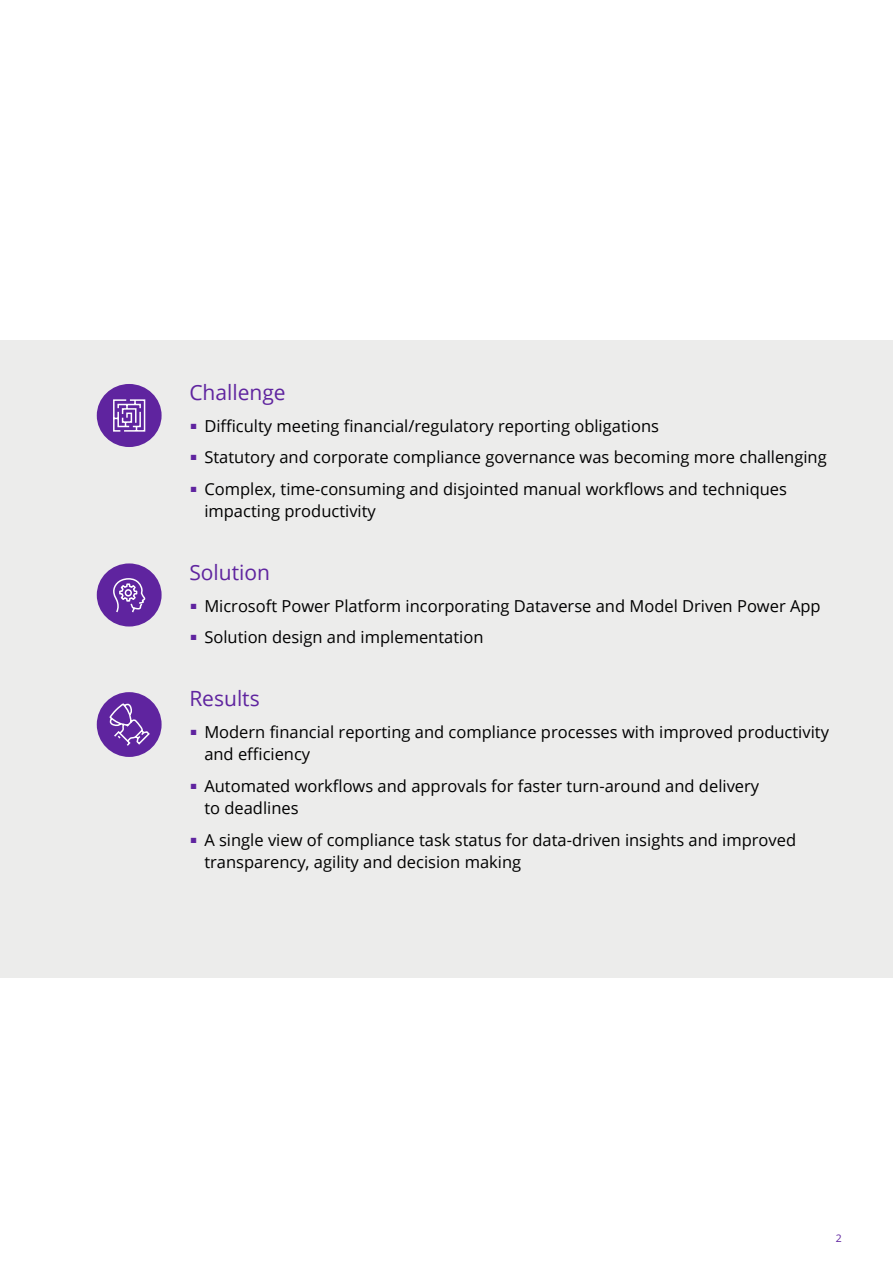
<style>
.page{position:relative;width:893px;height:1263px;background:#fff}
.page>*{position:absolute;margin:0;border:0;box-sizing:border-box;transform-origin:0 0}
.t1{font:21px "Open Sans";color:#5f249f}
.t2{font:16.5px/22.5px "Open Sans";color:#000}
.t3{font:10.5px "Open Sans";color:#5f249f}
</style>
<div class="page">
<div style="left:0;top:340px;width:893px;height:638px;background:#ececeb"></div>
<div style="left:97px;top:384px;width:65px;height:63px;background:#5f249f;border-radius:50%"></div>
<svg style="left:113px;top:399px;width:33px;height:33px"></svg>
<div style="left:97px;top:692px;width:65px;height:65px;background:#5f249f;border-radius:50%"></div>
<svg style="left:109px;top:703px;width:41px;height:43px"></svg>
<div style="left:97px;top:563px;width:65px;height:63px;background:#5f249f;border-radius:50%"></div>
<svg style="left:113px;top:578px;width:33px;height:35px"></svg>
<p class="t1" style="left:189px;top:378px;width:98px">Challenge</p>
<p class="t2" style="left:191px;top:414px;width:470px"><sup>■</sup> Difficulty meeting financial/regulatory reporting obligations</p>
<p class="t2" style="left:191px;top:445px;width:637px"><sup>■</sup> Statutory and corporate compliance governance was becoming more challenging</p>
<p class="t2" style="left:204px;top:477px;width:584px;text-indent:-13px"><sup>■</sup> Complex, time-consuming and disjointed manual workflows and techniques impacting productivity</p>
<p class="t1" style="left:189px;top:558px;width:82px">Solution</p>
<p class="t2" style="left:191px;top:594px;width:631px"><sup>■</sup> Microsoft Power Platform incorporating Dataverse and Model Driven Power App</p>
<p class="t2" style="left:191px;top:625px;width:294px"><sup>■</sup> Solution design and implementation</p>
<p class="t1" style="left:189px;top:684px;width:72px">Results</p>
<p class="t2" style="left:204px;top:720px;width:626px;text-indent:-13px"><sup>■</sup> Modern financial reporting and compliance processes with improved productivity and efficiency</p>
<p class="t2" style="left:204px;top:774px;width:556px;text-indent:-13px"><sup>■</sup> Automated workflows and approvals for faster turn-around and delivery to deadlines</p>
<p class="t2" style="left:204px;top:828px;width:593px;text-indent:-13px"><sup>■</sup> A single view of compliance task status for data-driven insights and improved transparency, agility and decision making</p>
<p class="t3" style="left:836px;top:1230px;width:8px">2</p>
</div>
